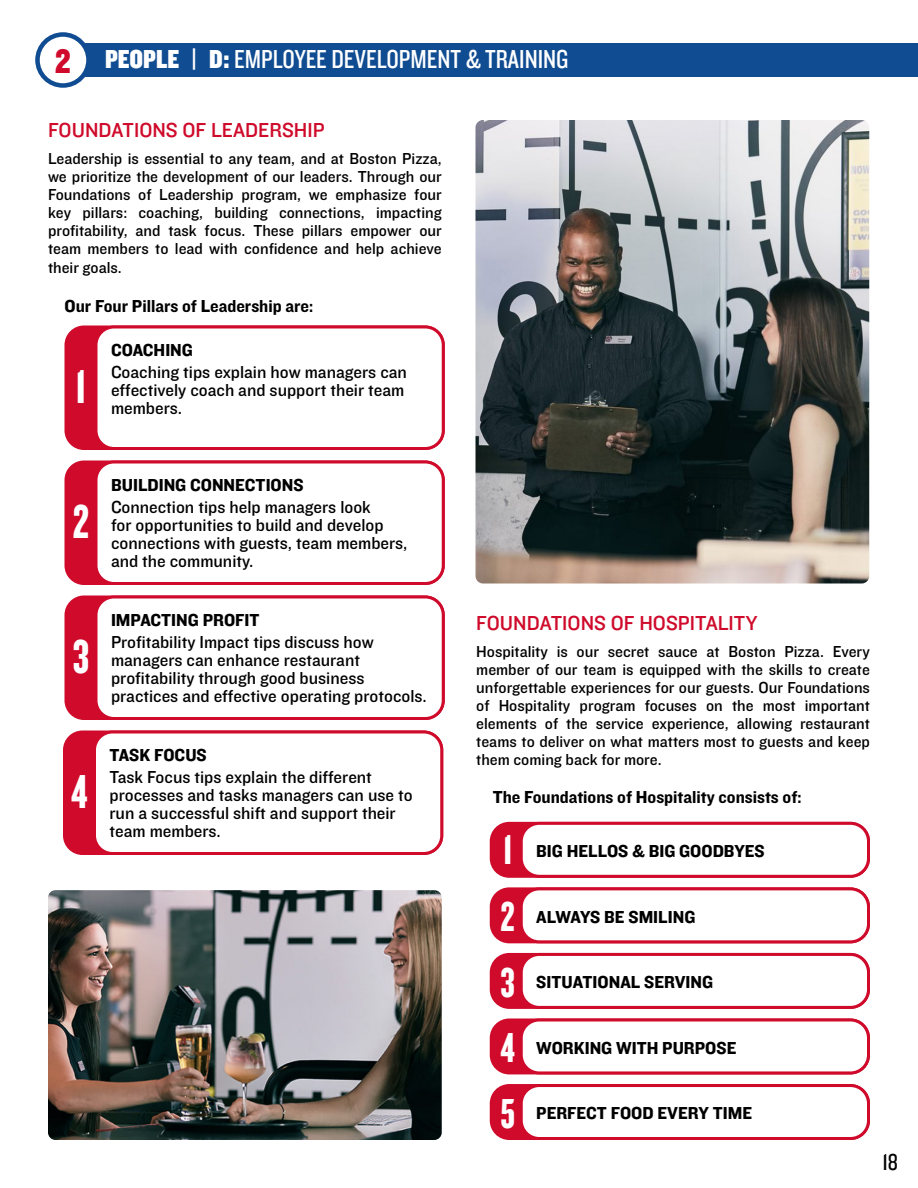
<style>
.page{position:relative;width:918px;height:1188px;background:#fff}
.page>*{position:absolute;margin:0;border:0;box-sizing:border-box;transform-origin:0 0}
.t1{font:49.5px "Knockout 68 Full Featherwt";color:#fff}
.t2{font:43.5px "Knockout 68 Full Featherwt";color:#fff}
.t3{font:35.25px "Knockout 70 Full Welterwt";color:#cf0a2c}
.t4{font:27px "Knockout 29 Junior Ltweight";color:#fff}
.t5{font:24px "Knockout 29 Junior Ltweight";color:#000}
.t6{font:21px "Knockout 31 Junior Middlewt";color:#cf0a2b}
.t7{font:18px/18px "Knockout 31 Junior Middlewt";color:#000}
.t8{font:18px "Knockout 51 Middleweight";color:#000}
.t9{font:16.5px/18px "Knockout 31 Junior Middlewt";color:#000;text-align:justify}
.s1{font-family:"Knockout 70 Full Welterwt"}
.s2{font-family:"Knockout 72 Full Cruiserwt"}
</style>
<div class="page">
<div style="left:74px;top:43px;width:844px;height:34px;background:#104c91"></div>
<div style="left:38px;top:34px;width:50px;height:52px;background:#fff;border-radius:50%"></div>
<div style="left:35px;top:32px;width:56px;height:56px;border:4px solid #104c91;border-radius:50%"></div>
<div style="left:66px;top:327px;width:377px;height:121px;background:#cf0a2b;border-radius:18px"></div>
<div style="left:96px;top:327px;width:347px;height:121px;background:#fff;border-radius:18px"></div>
<div style="left:94px;top:326px;width:351px;height:124px;border:3px solid #cf0a2b;border-radius:18px"></div>
<div style="left:66px;top:462px;width:377px;height:122px;background:#cf0a2b;border-radius:18px"></div>
<div style="left:96px;top:462px;width:347px;height:122px;background:#fff;border-radius:18px"></div>
<div style="left:94px;top:460px;width:351px;height:125px;border:3px solid #cf0a2b;border-radius:18px"></div>
<div style="left:66px;top:597px;width:377px;height:121px;background:#cf0a2b;border-radius:18px"></div>
<div style="left:96px;top:597px;width:347px;height:121px;background:#fff;border-radius:18px"></div>
<div style="left:94px;top:596px;width:351px;height:124px;border:3px solid #cf0a2b;border-radius:18px"></div>
<div style="left:64px;top:732px;width:378px;height:122px;background:#cf0a2b;border-radius:18px"></div>
<div style="left:94px;top:732px;width:348px;height:122px;background:#fff;border-radius:18px"></div>
<div style="left:93px;top:730px;width:350px;height:125px;border:3px solid #cf0a2b;border-radius:18px"></div>
<img style="left:48px;top:890px;width:394px;height:250px">
<div style="left:491px;top:823px;width:377px;height:53px;background:#cf0a2b;border-radius:18px"></div>
<div style="left:521px;top:823px;width:347px;height:53px;background:#fff;border-radius:18px"></div>
<div style="left:520px;top:822px;width:350px;height:56px;border:3px solid #cf0a2b;border-radius:18px"></div>
<div style="left:491px;top:889px;width:377px;height:53px;background:#cf0a2b;border-radius:18px"></div>
<div style="left:521px;top:889px;width:347px;height:53px;background:#fff;border-radius:18px"></div>
<div style="left:520px;top:887px;width:350px;height:56px;border:3px solid #cf0a2b;border-radius:18px"></div>
<div style="left:491px;top:954px;width:377px;height:53px;background:#cf0a2b;border-radius:18px"></div>
<div style="left:521px;top:954px;width:347px;height:53px;background:#fff;border-radius:18px"></div>
<div style="left:520px;top:953px;width:350px;height:56px;border:3px solid #cf0a2b;border-radius:18px"></div>
<div style="left:491px;top:1020px;width:377px;height:53px;background:#cf0a2b;border-radius:18px"></div>
<div style="left:521px;top:1020px;width:347px;height:53px;background:#fff;border-radius:18px"></div>
<div style="left:520px;top:1018px;width:350px;height:56px;border:3px solid #cf0a2b;border-radius:18px"></div>
<div style="left:491px;top:1086px;width:377px;height:53px;background:#cf0a2b;border-radius:18px"></div>
<div style="left:521px;top:1086px;width:347px;height:53px;background:#fff;border-radius:18px"></div>
<div style="left:520px;top:1084px;width:350px;height:56px;border:3px solid #cf0a2b;border-radius:18px"></div>
<img style="left:476px;top:120px;width:393px;height:464px">
<p class="t3" style="left:55px;top:38px;width:18px">2</p>
<p class="t4" style="left:105px;top:42px;width:465px"><span class="s1">PEOPLE | D</span><span class="s2">:</span> EMPLOYEE DEVELOPMENT &amp; TRAINING</p>
<p class="t6" style="left:48px;top:115px;width:278px">FOUNDATIONS OF LEADERSHIP</p>
<p class="t9" style="left:48px;top:149px;width:395px">Leadership is essential to any team, and at Boston Pizza, we prioritize the development of our leaders. Through our Foundations of Leadership program, we emphasize four key pillars: coaching, building connections, impacting profitability, and task focus. These pillars empower our team members to lead with confidence and help achieve</p>
<p class="t9" style="left:48px;top:258px;width:75px">their goals.</p>
<p class="t8" style="left:64px;top:294px;width:250px">Our Four Pillars of Leadership are:</p>
<p class="t1" style="left:75px;top:357px;width:13px">1</p>
<p class="t8" style="left:111px;top:337px;width:83px">COACHING</p>
<p class="t7" style="left:111px;top:362px;width:298px">Coaching tips explain how managers can effectively coach and support their team members.</p>
<p class="t1" style="left:73px;top:492px;width:18px">2</p>
<p class="t1" style="left:73px;top:627px;width:18px">3</p>
<p class="t1" style="left:71px;top:762px;width:18px">4</p>
<p class="t8" style="left:111px;top:472px;width:194px">BUILDING CONNECTIONS</p>
<p class="t7" style="left:111px;top:497px;width:298px">Connection tips help managers look<br>for opportunities to build and develop connections with guests, team members, and the community.</p>
<p class="t8" style="left:111px;top:607px;width:150px">IMPACTING PROFIT</p>
<p class="t7" style="left:111px;top:632px;width:317px">Profitability Impact tips discuss how managers can enhance restaurant profitability through good business practices and effective operating protocols.</p>
<p class="t8" style="left:110px;top:742px;width:99px">TASK FOCUS</p>
<p class="t7" style="left:110px;top:767px;width:305px">Task Focus tips explain the different processes and tasks managers can use to run a successful shift and support their team members.</p>
<p class="t6" style="left:476px;top:609px;width:283px">FOUNDATIONS OF HOSPITALITY</p>
<p class="t9" style="left:476px;top:642px;width:395px">Hospitality is our secret sauce at Boston Pizza. Every member of our team is equipped with the skills to create unforgettable experiences for our guests. Our Foundations of Hospitality program focuses on the most important elements of the service experience, allowing restaurant teams to deliver on what matters most to guests and keep them coming back for more.</p>
<p class="t8" style="left:493px;top:785px;width:310px">The Foundations of Hospitality consists of:</p>
<p class="t2" style="left:503px;top:823px;width:12px">1</p>
<p class="t8" style="left:536px;top:839px;width:230px">BIG HELLOS &amp; BIG GOODBYES</p>
<p class="t2" style="left:501px;top:890px;width:16px">2</p>
<p class="t8" style="left:536px;top:904px;width:161px">ALWAYS BE SMILING</p>
<p class="t2" style="left:501px;top:956px;width:16px">3</p>
<p class="t8" style="left:536px;top:970px;width:179px">SITUATIONAL SERVING</p>
<p class="t2" style="left:500px;top:1021px;width:16px">4</p>
<p class="t8" style="left:536px;top:1036px;width:202px">WORKING WITH PURPOSE</p>
<p class="t2" style="left:501px;top:1087px;width:16px">5</p>
<p class="t8" style="left:536px;top:1101px;width:217px">PERFECT FOOD EVERY TIME</p>
<h3 class="t5" style="left:882px;top:1146px;width:17px">18</h3>
</div>
